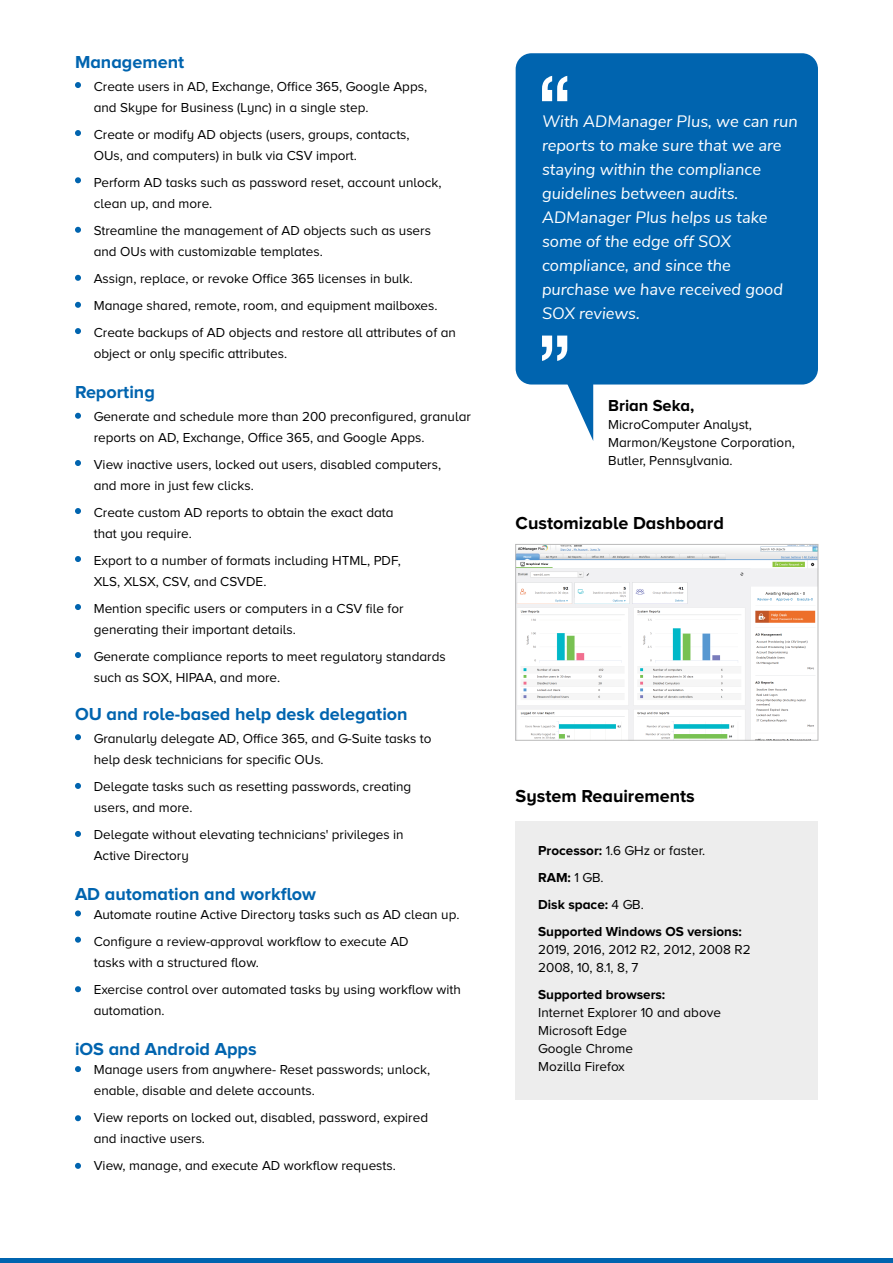
<style>
.page{position:relative;width:893px;height:1263px;background:#fff}
.page>*{position:absolute;margin:0;border:0;box-sizing:border-box;transform-origin:0 0}
.t1{font:700 18px "Proxima Nova A";color:#0064af}
.t2{font:700 18px "Proxima Nova A";color:#000}
.t3{font:italic 16.5px/24px "Nunito Sans";color:#fff}
.t4{font:700 16.5px "Proxima Nova A";color:#000}
.t5{font:13.5px/21px "Proxima Nova A";color:#000}
.t6{font:700 13.5px/27px "Proxima Nova A";color:#000}
.s1{font-weight:400}
</style>
<div class="page">
<div style="left:516px;top:53px;width:302px;height:331px;background:#0064af;border-radius:16px"></div>
<div style="left:516px;top:821px;width:302px;height:279px;background:#ededed"></div>
<svg style="left:542px;top:76px;width:25px;height:25px"></svg>
<svg style="left:542px;top:336px;width:25px;height:25px"></svg>
<svg style="left:567px;top:384px;width:26px;height:57px"></svg>
<img style="left:517px;top:546px;width:299px;height:192px">
<div style="left:515px;top:544px;width:303px;height:196px;border:1px solid #bababa"></div>
<svg style="left:75px;top:82px;width:6px;height:6px"></svg>
<svg style="left:75px;top:130px;width:6px;height:6px"></svg>
<svg style="left:75px;top:177px;width:6px;height:6px"></svg>
<svg style="left:75px;top:227px;width:6px;height:6px"></svg>
<svg style="left:75px;top:275px;width:6px;height:6px"></svg>
<svg style="left:75px;top:302px;width:6px;height:6px"></svg>
<svg style="left:75px;top:328px;width:6px;height:6px"></svg>
<svg style="left:75px;top:413px;width:6px;height:6px"></svg>
<svg style="left:75px;top:460px;width:6px;height:6px"></svg>
<svg style="left:75px;top:508px;width:6px;height:6px"></svg>
<svg style="left:75px;top:556px;width:6px;height:6px"></svg>
<svg style="left:75px;top:604px;width:6px;height:6px"></svg>
<svg style="left:75px;top:652px;width:6px;height:6px"></svg>
<svg style="left:75px;top:734px;width:6px;height:6px"></svg>
<svg style="left:75px;top:783px;width:6px;height:6px"></svg>
<svg style="left:75px;top:831px;width:6px;height:6px"></svg>
<svg style="left:75px;top:910px;width:6px;height:6px"></svg>
<svg style="left:75px;top:937px;width:6px;height:6px"></svg>
<svg style="left:75px;top:986px;width:6px;height:6px"></svg>
<svg style="left:75px;top:1066px;width:6px;height:6px"></svg>
<svg style="left:75px;top:1115px;width:6px;height:6px"></svg>
<svg style="left:75px;top:1163px;width:6px;height:6px"></svg>
<div style="left:0;top:1258px;width:893px;height:5px;background:#0064af"></div>
<h1 class="t1" style="left:75px;top:52px;width:111px">Management</h1>
<p class="t5" style="left:94px;top:76px;width:335px">Create users in AD, Exchange, Office 365, Google Apps, and Skype for Business (Lync) in a single step.</p>
<p class="t5" style="left:94px;top:124px;width:317px">Create or modify AD objects (users, groups, contacts,<br>OUs, and computers) in bulk via CSV import.</p>
<p class="t5" style="left:94px;top:172px;width:349px">Perform AD tasks such as password reset, account unlock, clean up, and more.</p>
<p class="t5" style="left:94px;top:220px;width:339px">Streamline the management of AD objects such as users and OUs with customizable templates.</p>
<p class="t5" style="left:94px;top:265px;width:364px;line-height:27px">Assign, replace, or revoke Office 365 licenses in bulk.<br>Manage shared, remote, room, and equipment mailboxes.<br>Create backups of AD objects and restore all attributes of an</p>
<p class="t5" style="left:94px;top:343px;width:195px">object or only specific attributes.</p>
<h1 class="t1" style="left:75px;top:382px;width:81px">Reporting</h1>
<p class="t5" style="left:94px;top:406px;width:379px">Generate and schedule more than 200 preconfigured, granular reports on AD, Exchange, Office 365, and Google Apps.</p>
<p class="t5" style="left:94px;top:454px;width:349px">View inactive users, locked out users, disabled computers, and more in just few clicks.</p>
<p class="t5" style="left:94px;top:502px;width:301px">Create custom AD reports to obtain the exact data that you require.</p>
<p class="t5" style="left:94px;top:550px;width:309px">Export to a number of formats including HTML, PDF,<br>XLS, XLSX, CSV, and CSVDE.</p>
<p class="t5" style="left:94px;top:598px;width:311px">Mention specific users or computers in a CSV file for generating their important details.</p>
<p class="t5" style="left:94px;top:646px;width:353px">Generate compliance reports to meet regulatory standards such as SOX, HIPAA, and more.</p>
<h1 class="t1" style="left:75px;top:704px;width:334px">OU and role-based help desk delegation</h1>
<p class="t5" style="left:94px;top:727px;width:339px">Granularly delegate AD, Office 365, and G-Suite tasks to help desk technicians for specific OUs.</p>
<p class="t5" style="left:94px;top:775px;width:319px">Delegate tasks such as resetting passwords, creating users, and more.</p>
<p class="t5" style="left:94px;top:823px;width:311px">Delegate without elevating technicians' privileges in<br>Active Directory</p>
<h1 class="t1" style="left:75px;top:883px;width:243px">AD automation and workflow</h1>
<p class="t5" style="left:94px;top:901px;width:367px;line-height:27px">Automate routine Active Directory tasks such as AD clean up.<br>Configure a review-approval workflow to execute AD</p>
<p class="t5" style="left:94px;top:949px;width:369px;line-height:27px">tasks with a structured flow.<br>Exercise control over automated tasks by using workflow with</p>
<p class="t5" style="left:94px;top:1000px;width:72px">automation.</p>
<h1 class="t1" style="left:75px;top:1038px;width:183px">iOS and Android Apps</h1>
<p class="t5" style="left:94px;top:1059px;width:338px">Manage users from anywhere- Reset passwords; unlock, enable, disable and delete accounts.</p>
<p class="t5" style="left:94px;top:1107px;width:336px">View reports on locked out, disabled, password, expired and inactive users.</p>
<p class="t5" style="left:94px;top:1155px;width:304px">View, manage, and execute AD workflow requests.</p>
<p class="t3" style="left:542px;top:109px;width:257px">With ADManager Plus, we can run reports to make sure that we are staying within the compliance guidelines between audits.<br>ADManager Plus helps us take some of the edge off SOX compliance, and since the purchase we have received good<br>SOX reviews.</p>
<p class="t4" style="left:608px;top:396px;width:88px">Brian Seka,</p>
<p class="t5" style="left:608px;top:416px;width:188px;line-height:18px">MicroComputer Analyst,<br>Marmon/Keystone Corporation,<br>Butler, Pennsylvania.</p>
<h1 class="t2" style="left:516px;top:512px;width:210px">Customizable Dashboard</h1>
<h1 class="t2" style="left:516px;top:785px;width:181px">System Reauirements</h1>
<p class="t6" style="left:538px;top:836px;width:205px">Processor: <span class="s1">1.6 GHz or faster.<br></span>RAM: <span class="s1">1 GB.<br></span>Disk space: <span class="s1">4 GB.<br></span>Supported Windows OS versions:</p>
<p class="t5" style="left:538px;top:940px;width:214px;line-height:18px">2019, 2016, 2012 R2, 2012, 2008 R2<br>2008, 10, 8.1, 8, 7</p>
<p class="t6" style="left:538px;top:980px;width:129px">Supported browsers:</p>
<p class="t5" style="left:538px;top:1003px;width:184px;line-height:18px">Internet Explorer 10 and above<br>Microsoft Edge<br>Google Chrome<br>Mozilla Firefox</p>
</div>
